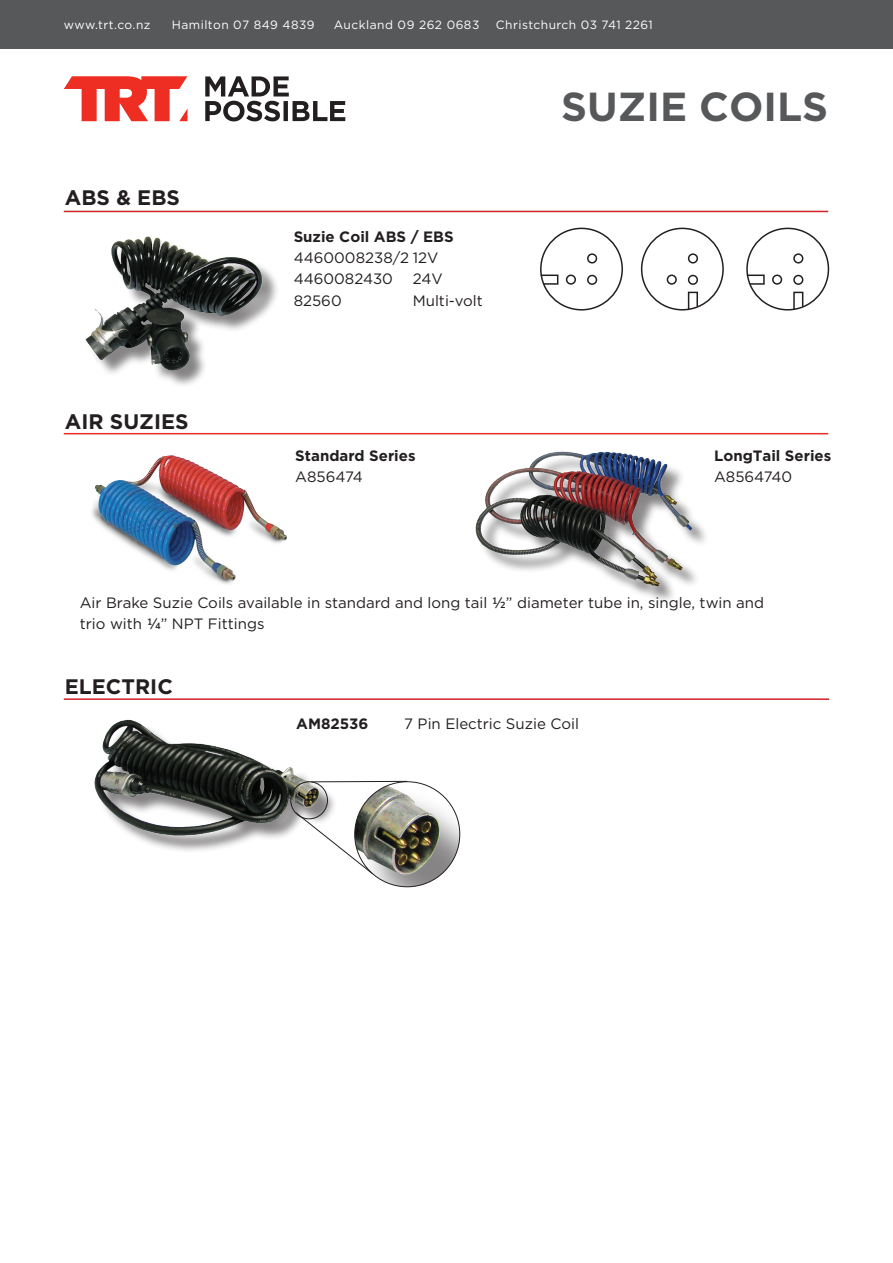
<style>
.page{position:relative;width:893px;height:1263px;background:#fff}
.page>*{position:absolute;margin:0;border:0;box-sizing:border-box;transform-origin:0 0}
.t1{font:700 40.5px "Gotham";color:#57585a}
.t2{font:700 21px "Gotham";color:#231f20}
.t3{font:15px/21px "Gotham";color:#231f20}
.t4{font:700 15px/21px "Gotham";color:#231f20}
.t5{font:12px "Gotham";letter-spacing:.04em;color:#fff}
.s1{font-weight:400}
.s2{font-family:"Nunito Sans"}
</style>
<div class="page">
<div style="left:0;top:0;width:893px;height:49px;background:#57585a"></div>
<svg style="left:64px;top:76px;width:123px;height:45px"></svg>
<svg style="left:205px;top:76px;width:140px;height:45px"></svg>
<div style="left:89px;top:239px;width:191px;height:149px;background:#231f20;opacity:.55"></div>
<img style="left:85px;top:236px;width:181px;height:136px">
<hr style="left:64px;top:433px;width:764px;height:1px;background:#ec2d23">
<img style="left:91px;top:455px;width:196px;height:129px">
<div style="left:479px;top:454px;width:231px;height:150px;background:#231f20;opacity:.55"></div>
<img style="left:475px;top:451px;width:223px;height:141px">
<hr style="left:64px;top:698px;width:765px;height:2px;background:#d1232a">
<div style="left:98px;top:722px;width:239px;height:131px;background:#231f20;opacity:.55"></div>
<img style="left:94px;top:719px;width:229px;height:126px">
<hr style="left:64px;top:211px;width:764px;height:1px;background:#d1232a">
<div style="left:360px;top:786px;width:100px;height:101px;background:#231f20;opacity:.55"></div>
<img style="left:359px;top:782px;width:96px;height:101px">
<div style="left:290px;top:781px;width:38px;height:38px;border:1px solid #231f20;border-radius:50%"></div>
<svg style="left:294px;top:811px;width:79px;height:63px"></svg>
<svg style="left:310px;top:781px;width:98px;height:2px"></svg>
<div style="left:641px;top:228px;width:83px;height:83px;border:2px solid #231f20;border-radius:50%"></div>
<div style="left:688px;top:253px;width:10px;height:11px;border:2px solid #231f20;border-radius:50%"></div>
<div style="left:688px;top:275px;width:10px;height:10px;border:2px solid #231f20;border-radius:50%"></div>
<div style="left:667px;top:275px;width:10px;height:10px;border:2px solid #231f20;border-radius:50%"></div>
<div style="left:540px;top:228px;width:83px;height:83px;border:2px solid #231f20;border-radius:50%"></div>
<div style="left:587px;top:253px;width:10px;height:11px;border:2px solid #231f20;border-radius:50%"></div>
<div style="left:587px;top:275px;width:10px;height:10px;border:2px solid #231f20;border-radius:50%"></div>
<div style="left:566px;top:275px;width:10px;height:10px;border:2px solid #231f20;border-radius:50%"></div>
<svg style="left:540px;top:274px;width:19px;height:11px"></svg>
<div style="left:746px;top:228px;width:83px;height:83px;border:2px solid #231f20;border-radius:50%"></div>
<div style="left:793px;top:253px;width:10px;height:11px;border:2px solid #231f20;border-radius:50%"></div>
<div style="left:793px;top:275px;width:10px;height:10px;border:2px solid #231f20;border-radius:50%"></div>
<div style="left:772px;top:275px;width:10px;height:10px;border:2px solid #231f20;border-radius:50%"></div>
<svg style="left:746px;top:274px;width:19px;height:11px"></svg>
<svg style="left:792px;top:291px;width:12px;height:20px"></svg>
<svg style="left:687px;top:291px;width:12px;height:20px"></svg>
<p class="t5" style="left:64px;top:18px;width:88px">www.trt.co.nz</p>
<p class="t5" style="left:172px;top:18px;width:144px">Hamilton 07 849 4839</p>
<p class="t5" style="left:334px;top:18px;width:147px">Auckland 09 262 0683</p>
<p class="t5" style="left:496px;top:18px;width:159px">Christchurch 03 741 2261</p>
<p class="t2" style="left:65px;top:185px;width:117px">ABS &amp; EBS</p>
<p class="t2" style="left:65px;top:409px;width:125px">AIR SUZIES</p>
<p class="t4" style="left:294px;top:226px;width:161px">Suzie Coil ABS / EBS</p>
<p class="t3" style="left:294px;top:247px;width:146px">4460008238/2 12V</p>
<p class="t3" style="left:294px;top:268px;width:101px">4460082430</p>
<p class="t3" style="left:413px;top:268px;width:31px">24V</p>
<p class="t3" style="left:294px;top:289px;width:50px">82560</p>
<p class="t3" style="left:413px;top:289px;width:72px">Multi-volt</p>
<p class="t1" style="left:561px;top:83px;width:269px">SUZIE COILS</p>
<p class="t4" style="left:295px;top:445px;width:122px">Standard Series<br><span class="s1">A856474</span></p>
<p class="t4" style="left:714px;top:445px;width:119px">LongTail Series</p>
<p class="t3" style="left:714px;top:466px;width:80px">A8564740</p>
<p class="t3" style="left:80px;top:592px;width:686px">Air Brake Suzie Coils available in standard and long tail <span class="s2">½</span>” diameter tube in, single, twin and trio with <span class="s2">¼</span>” NPT Fittings</p>
<p class="t2" style="left:65px;top:674px;width:109px">ELECTRIC</p>
<p class="t4" style="left:296px;top:712px;width:74px">AM82536</p>
<p class="t3" style="left:404px;top:712px;width:176px">7 Pin Electric Suzie Coil</p>
</div>
